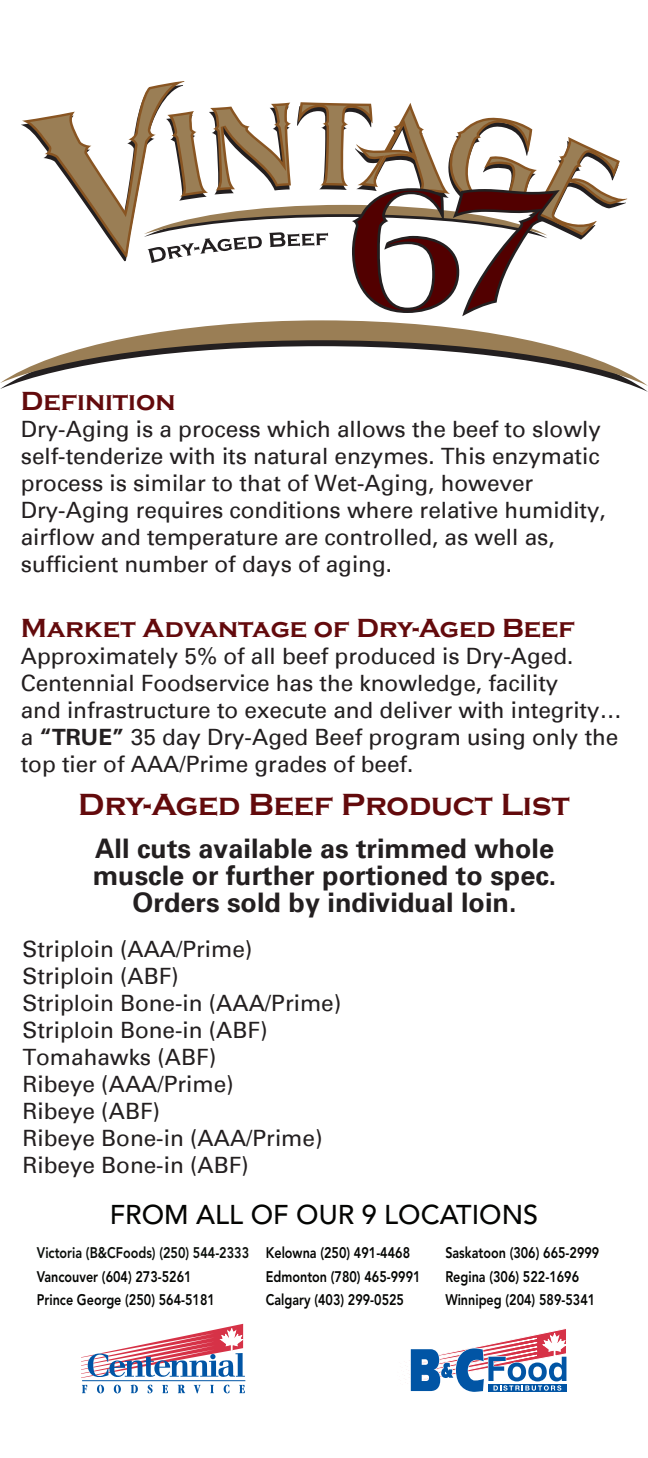
<style>
.page{position:relative;width:648px;height:1458px;background:#fff}
.page>*{position:absolute;margin:0;border:0;box-sizing:border-box;transform-origin:0 0}
.t1{font:700 31.5px "Copperplate Gothic";color:#630a0c}
.t2{font:700 27px/27px "Univers";color:#231f20;text-align:center}
.t3{font:700 27px "Copperplate Gothic";color:#630a0c}
.t4{font:500 27px "Avenir LT Std";color:#040503}
.t5{font:22.5px/27px "Univers";color:#231f20}
.t6{font:800 15.3px "Avenir LT Std";color:#040503;scale:.83 1}
.t7{font:800 15.3px "Avenir LT Std";color:#0a0e0a;scale:.83 1}
.s1{font-weight:700}
.s2{color:#040503}
</style>
<div class="page">
<svg style="left:21px;top:81px;width:606px;height:235px"></svg>
<svg style="left:82px;top:1385px;width:5px;height:8px"></svg>
<svg style="left:97px;top:1385px;width:7px;height:8px"></svg>
<svg style="left:114px;top:1385px;width:7px;height:8px"></svg>
<svg style="left:131px;top:1385px;width:7px;height:8px"></svg>
<svg style="left:148px;top:1385px;width:5px;height:8px"></svg>
<svg style="left:162px;top:1385px;width:6px;height:8px"></svg>
<svg style="left:178px;top:1385px;width:7px;height:8px"></svg>
<svg style="left:194px;top:1385px;width:7px;height:8px"></svg>
<svg style="left:210px;top:1385px;width:4px;height:8px"></svg>
<svg style="left:224px;top:1385px;width:5px;height:8px"></svg>
<svg style="left:239px;top:1385px;width:6px;height:8px"></svg>
<hr style="left:82px;top:1380px;width:163px;height:1px;background:#0155a5">
<svg style="left:81px;top:1324px;width:164px;height:54px"></svg>
<svg style="left:406px;top:1328px;width:161px;height:64px"></svg>
<svg style="left:0;top:320px;width:648px;height:66px"></svg>
<p class="t3" style="left:21px;top:386px;width:156px">Definition</p>
<p class="t5" style="left:21px;top:415px;width:587px">Dry-Aging is a process which allows the beef to slowly self-tenderize with its natural enzymes. This enzymatic process is similar to that of Wet-Aging, however Dry-Aging requires conditions where relative humidity, airflow and temperature are controlled, as well as, sufficient number of days of aging.</p>
<p class="t3" style="left:21px;top:613px;width:556px">Market Advantage of Dry-Aged Beef</p>
<p class="t5" style="left:21px;top:642px;width:603px">Approximately 5% of all beef produced is Dry-Aged.<br>Centennial Foodservice has the knowledge, facility<br>and infrastructure to execute and deliver with integrity… a <span class="s1">“TRUE”</span> 35 day Dry-Aged Beef program using only the top tier of AAA/Prime grades of beef.</p>
<h1 class="t1" style="left:78px;top:787px;width:493px">Dry-Aged Beef Product List</h1>
<p class="t2" style="left:93px;top:835px;width:465px">All cuts available as trimmed whole muscle or further portioned to spec.<br>Orders sold by individual loin.</p>
<p class="t5" style="left:22px;top:936px;width:320px">Striploin (AAA/Prime)<br>Striploin (ABF)<br>Striploin Bone-in (AAA/Prime)<br>Striploin Bone-in (ABF)<br>Tomahawks (ABF)<br>Ribeye (AAA/Prime)<br>Ribeye (ABF)<br>Ribeye Bone-in (AAA/Prime)<br>Ribeye Bone-in (ABF)</p>
<p class="t4" style="left:110px;top:1199px;width:430px">FROM ALL OF OUR 9 LOCATIONS</p>
<p class="t7" style="left:37px;top:1244px;width:451px">Victoria (B&amp;CFoods) (250) 544-2333 <span class="s2">Kelowna (250) 491-4468</span></p>
<p class="t6" style="left:445px;top:1244px;width:187px">Saskatoon (306) 665-2999</p>
<p class="t6" style="left:37px;top:1268px;width:188px">Vancouver (604) 273-5261</p>
<p class="t6" style="left:266px;top:1268px;width:188px">Edmonton (780) 465-9991</p>
<p class="t6" style="left:445px;top:1268px;width:163px">Regina (306) 522-1696</p>
<p class="t6" style="left:37px;top:1291px;width:216px">Prince George (250) 564-5181</p>
<p class="t6" style="left:266px;top:1291px;width:168px">Calgary (403) 299-0525</p>
<p class="t6" style="left:445px;top:1291px;width:182px">Winnipeg (204) 589-5341</p>
</div>
